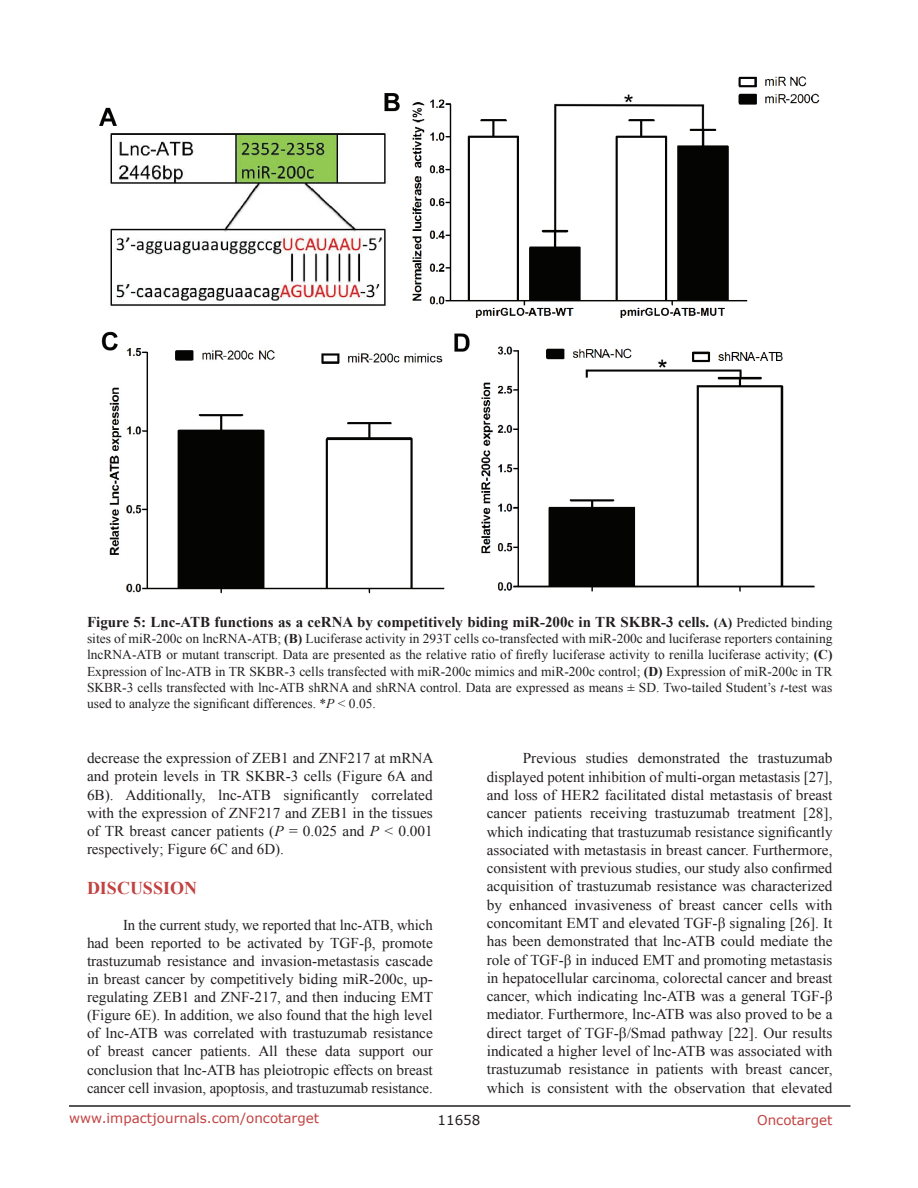
<style>
.page{position:relative;width:918px;height:1188px;background:#fff}
.page>*{position:absolute;margin:0;border:0;box-sizing:border-box;transform-origin:0 0}
.t1{font:700 18px "Times New Roman";color:#c24141}
.t2{font:15px/18.3px "Times New Roman";color:#231f20;text-align:justify}
.t3{font:700 15px "Times New Roman";color:#231f20}
.t4{font:13.5px/16.2px "Times New Roman";color:#231f20;text-align:justify}
.t5{font:13.5px "Verdana";color:#c24141}
.t6{font:13.5px "Verdana";color:#231f20}
.s1{font-size:13.5px}
.s2{font-weight:400;font-size:13.5px}
.s3{font-weight:700}
.s4{font-style:italic}
</style>
<div class="page">
<hr style="left:69px;top:1105px;width:781px;height:2px;background:#231f20">
<img style="left:100px;top:76px;width:720px;height:518px">
<p class="t3" style="left:87px;top:612px;width:747px">Figure 5: Lnc-ATB functions as a ceRNA by competitively biding miR-200c in TR SKBR-3 cells. <span class="s1">(A)</span> <span class="s2">Predicted binding</span></p>
<p class="t4" style="left:87px;top:630px;width:747px">sites of miR-200c on lncRNA-ATB; <span class="s3">(B)</span> Luciferase activity in 293T cells co-transfected with miR-200c and luciferase reporters containing lncRNA-ATB or mutant transcript. Data are presented as the relative ratio of firefly luciferase activity to renilla luciferase activity; <span class="s3">(C)<br></span>Expression of lnc-ATB in TR SKBR-3 cells transfected with miR-200c mimics and miR-200c control; <span class="s3">(D)</span> Expression of miR-200c in TR SKBR-3 cells transfected with lnc-ATB shRNA and shRNA control. Data are expressed as means ± SD. Two-tailed Student’s <span class="s4">t</span>-test was used to analyze the significant differences. *<span class="s4">P</span> &lt; 0.05.</p>
<p class="t2" style="left:87px;top:749px;width:348px">decrease the expression of ZEB1 and ZNF217 at mRNA and protein levels in TR SKBR-3 cells (Figure 6A and 6B). Additionally, lnc-ATB significantly correlated with the expression of ZNF217 and ZEB1 in the tissues of TR breast cancer patients (<span class="s4">P</span> = 0.025 and <span class="s4">P</span> &lt; 0.001 respectively; Figure 6C and 6D).</p>
<p class="t1" style="left:87px;top:875px;width:112px">DISCUSSION</p>
<p class="t2" style="left:87px;top:915px;width:348px;text-indent:36px">In the current study, we reported that lnc-ATB, which had been reported to be activated by TGF-β, promote trastuzumab resistance and invasion-metastasis cascade in breast cancer by competitively biding miR-200c, up&shy;regulating ZEB1 and ZNF-217, and then inducing EMT (Figure 6E). In addition, we also found that the high level of lnc-ATB was correlated with trastuzumab resistance of breast cancer patients. All these data support our conclusion that lnc-ATB has pleiotropic effects on breast cancer cell invasion, apoptosis, and trastuzumab resistance.</p>
<p class="t2" style="left:487px;top:749px;width:347px;text-indent:36px">Previous studies demonstrated the trastuzumab displayed potent inhibition of multi-organ metastasis [27], and loss of HER2 facilitated distal metastasis of breast cancer patients receiving trastuzumab treatment [28], which indicating that trastuzumab resistance significantly associated with metastasis in breast cancer. Furthermore, consistent with previous studies, our study also confirmed acquisition of trastuzumab resistance was characterized by enhanced invasiveness of breast cancer cells with concomitant EMT and elevated TGF-β signaling [26]. It has been demonstrated that lnc-ATB could mediate the role of TGF-β in induced EMT and promoting metastasis in hepatocellular carcinoma, colorectal cancer and breast cancer, which indicating lnc-ATB was a general TGF-β mediator. Furthermore, lnc-ATB was also proved to be a direct target of TGF-β/Smad pathway [22]. Our results indicated a higher level of lnc-ATB was associated with trastuzumab resistance in patients with breast cancer, which is consistent with the observation that elevated</p>
<p class="t5" style="left:69px;top:1109px;width:252px">www.impactjournals.com/oncotarget</p>
<p class="t6" style="left:438px;top:1111px;width:44px">11658</p>
<p class="t5" style="left:757px;top:1111px;width:77px">Oncotarget</p>
</div>
